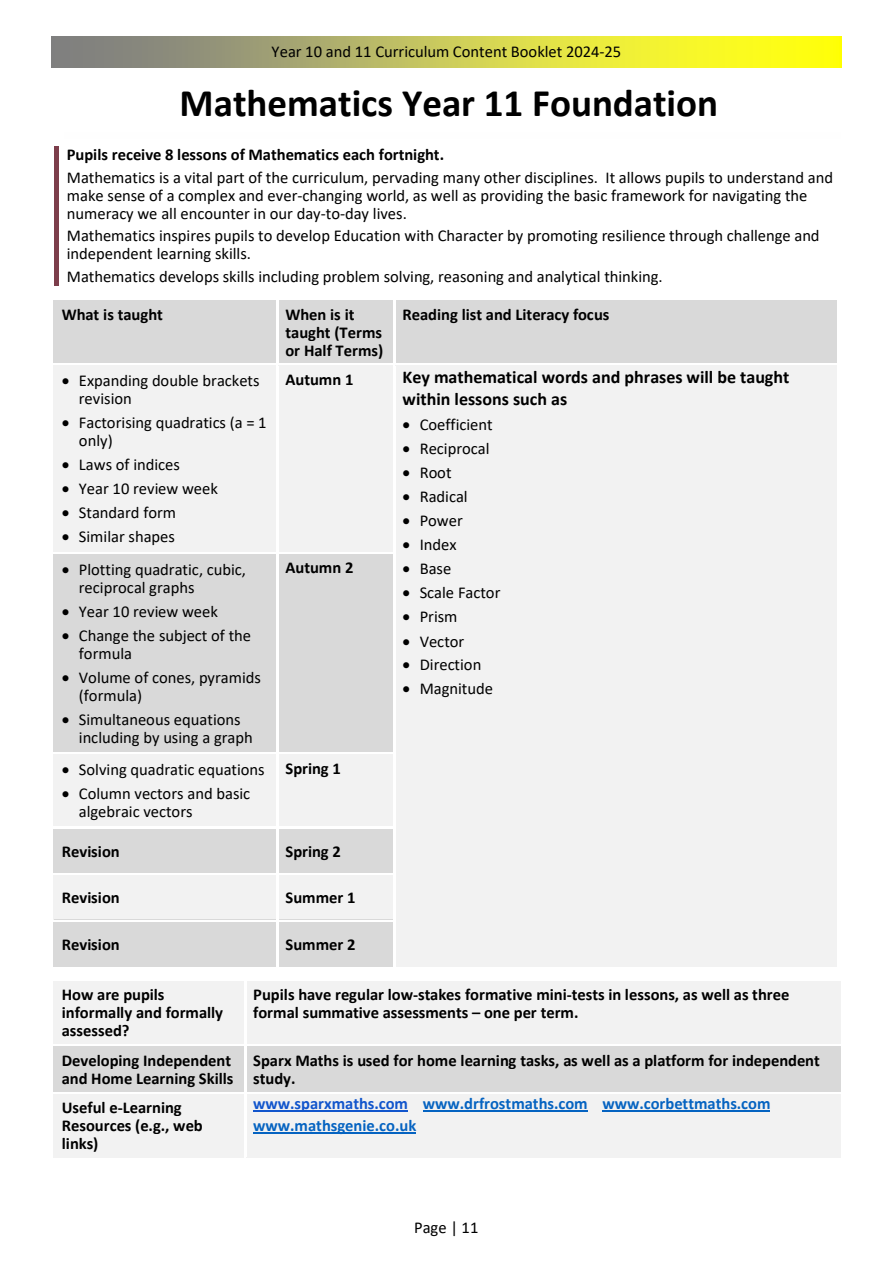
<style>
.page{position:relative;width:893px;height:1264px;background:#fff}
.page>*{position:absolute;margin:0;border:0;box-sizing:border-box;transform-origin:0 0}
.t1{font:700 39px "Calibri";color:#000}
.t2{font:700 18px/21.9px "Calibri";color:#000}
.t3{font:16.5px/18px "Calibri";color:#000}
.t4{font:700 16.5px/18px "Calibri";letter-spacing:-.005em;color:#000}
.t5{font:700 16.5px "Calibri";color:#0563c1}
.s1{color:#15c}
</style>
<div class="page">
<svg style="left:51px;top:36px;width:790px;height:31px;background:#c5c553"></svg>
<div style="left:54px;top:146px;width:5px;height:22px;background:#7c3e4b"></div>
<div style="left:54px;top:168px;width:5px;height:18px;background:#7c3e4b"></div>
<div style="left:54px;top:186px;width:5px;height:18px;background:#7c3e4b"></div>
<div style="left:54px;top:204px;width:5px;height:23px;background:#7c3e4b"></div>
<div style="left:54px;top:227px;width:5px;height:18px;background:#7c3e4b"></div>
<div style="left:54px;top:245px;width:5px;height:22px;background:#7c3e4b"></div>
<div style="left:54px;top:267px;width:5px;height:18px;background:#7c3e4b"></div>
<div style="left:54px;top:300px;width:222px;height:63px;background:#d9d9d9"></div>
<div style="left:278px;top:300px;width:115px;height:63px;background:#d9d9d9"></div>
<div style="left:395px;top:300px;width:442px;height:63px;background:#d9d9d9"></div>
<div style="left:54px;top:366px;width:222px;height:186px;background:#f2f2f2"></div>
<div style="left:278px;top:366px;width:115px;height:186px;background:#f2f2f2"></div>
<div style="left:395px;top:366px;width:442px;height:600px;background:#f2f2f2"></div>
<div style="left:54px;top:554px;width:222px;height:198px;background:#d9d9d9"></div>
<div style="left:278px;top:554px;width:115px;height:198px;background:#d9d9d9"></div>
<div style="left:54px;top:754px;width:222px;height:72px;background:#f2f2f2"></div>
<div style="left:278px;top:754px;width:115px;height:72px;background:#f2f2f2"></div>
<div style="left:54px;top:828px;width:222px;height:45px;background:#d9d9d9"></div>
<div style="left:278px;top:828px;width:115px;height:45px;background:#d9d9d9"></div>
<div style="left:54px;top:875px;width:222px;height:44px;background:#f2f2f2"></div>
<div style="left:278px;top:875px;width:115px;height:44px;background:#f2f2f2"></div>
<div style="left:54px;top:922px;width:222px;height:44px;background:#d9d9d9"></div>
<div style="left:278px;top:922px;width:115px;height:44px;background:#d9d9d9"></div>
<hr style="left:54px;top:921px;width:222px;height:1px;background:#d9d9d9">
<hr style="left:278px;top:921px;width:115px;height:1px;background:#d9d9d9">
<div style="left:54px;top:981px;width:190px;height:63px;background:#f2f2f2"></div>
<div style="left:246px;top:981px;width:594px;height:63px;background:#f2f2f2"></div>
<div style="left:54px;top:1046px;width:190px;height:45px;background:#d9d9d9"></div>
<div style="left:246px;top:1046px;width:594px;height:45px;background:#d9d9d9"></div>
<div style="left:54px;top:1093px;width:190px;height:63px;background:#f2f2f2"></div>
<div style="left:246px;top:1093px;width:594px;height:63px;background:#f2f2f2"></div>
<hr style="left:253px;top:1110px;width:155px;height:1px;background:#15c">
<hr style="left:423px;top:1110px;width:164px;height:1px;background:#0563c1">
<hr style="left:602px;top:1110px;width:168px;height:1px;background:#0563c1">
<hr style="left:253px;top:1132px;width:163px;height:1px;background:#0563c1">
<p class="t3" style="left:271px;top:42px;width:351px">Year 10 and 11 Curriculum Content Booklet 2024-25</p>
<p class="t1" style="left:179px;top:75px;width:540px">Mathematics Year 11 Foundation</p>
<p class="t4" style="left:67px;top:146px;width:379px">Pupils receive 8 lessons of Mathematics each fortnight.</p>
<p class="t3" style="left:67px;top:168px;width:767px">Mathematics is a vital part of the curriculum, pervading many other disciplines. It allows pupils to understand and make sense of a complex and ever-changing world, as well as providing the basic framework for navigating the numeracy we all encounter in our day-to-day lives.</p>
<p class="t3" style="left:67px;top:226px;width:754px">Mathematics inspires pupils to develop Education with Character by promoting resilience through challenge and independent learning skills.</p>
<p class="t3" style="left:67px;top:267px;width:597px">Mathematics develops skills including problem solving, reasoning and analytical thinking.</p>
<p class="t4" style="left:62px;top:305px;width:103px">What is taught</p>
<p class="t4" style="left:285px;top:305px;width:99px">When is it taught (Terms or Half Terms)</p>
<p class="t4" style="left:402px;top:305px;width:208px">Reading list and Literacy focus</p>
<p class="t3" style="left:79px;top:371px;width:182px;text-indent:-17px">• Expanding double brackets revision</p>
<p class="t3" style="left:79px;top:413px;width:189px;text-indent:-17px">• Factorising quadratics (a = 1 only)</p>
<p class="t3" style="left:62px;top:455px;width:120px">• Laws of indices</p>
<p class="t3" style="left:62px;top:479px;width:158px">• Year 10 review week</p>
<p class="t3" style="left:62px;top:503px;width:116px">• Standard form</p>
<p class="t3" style="left:62px;top:527px;width:115px">• Similar shapes</p>
<p class="t4" style="left:285px;top:370px;width:69px">Autumn 1</p>
<p class="t2" style="left:402px;top:366px;width:388px">Key mathematical words and phrases will be taught within lessons such as</p>
<p class="t3" style="left:402px;top:415px;width:91px">• Coefficient</p>
<p class="t3" style="left:402px;top:439px;width:88px">• Reciprocal</p>
<p class="t3" style="left:402px;top:463px;width:51px">• Root</p>
<p class="t3" style="left:402px;top:487px;width:67px">• Radical</p>
<p class="t3" style="left:402px;top:511px;width:62px">• Power</p>
<p class="t3" style="left:402px;top:535px;width:55px">• Index</p>
<p class="t3" style="left:402px;top:559px;width:50px">• Base</p>
<p class="t3" style="left:402px;top:583px;width:99px">• Scale Factor</p>
<p class="t3" style="left:402px;top:607px;width:56px">• Prism</p>
<p class="t3" style="left:402px;top:631px;width:63px">• Vector</p>
<p class="t3" style="left:402px;top:655px;width:80px">• Direction</p>
<p class="t3" style="left:402px;top:679px;width:92px">• Magnitude</p>
<p class="t4" style="left:285px;top:558px;width:69px">Autumn 2</p>
<p class="t3" style="left:79px;top:559px;width:169px;text-indent:-17px">• Plotting quadratic, cubic, reciprocal graphs</p>
<p class="t3" style="left:62px;top:601px;width:158px">• Year 10 review week</p>
<p class="t3" style="left:79px;top:625px;width:174px;text-indent:-17px">• Change the subject of the formula</p>
<p class="t3" style="left:79px;top:667px;width:183px;text-indent:-17px">• Volume of cones, pyramids (formula)</p>
<p class="t3" style="left:79px;top:709px;width:175px;text-indent:-17px">• Simultaneous equations including by using a graph</p>
<p class="t3" style="left:62px;top:760px;width:204px">• Solving quadratic equations</p>
<p class="t3" style="left:79px;top:784px;width:173px;text-indent:-17px">• Column vectors and basic algebraic vectors</p>
<p class="t4" style="left:285px;top:758px;width:57px">Spring 1</p>
<p class="t4" style="left:62px;top:841px;width:60px">Revision</p>
<p class="t4" style="left:285px;top:841px;width:57px">Spring 2</p>
<p class="t4" style="left:62px;top:888px;width:60px">Revision</p>
<p class="t4" style="left:285px;top:888px;width:71px">Summer 1</p>
<p class="t4" style="left:62px;top:934px;width:60px">Revision</p>
<p class="t4" style="left:285px;top:934px;width:71px">Summer 2</p>
<p class="t4" style="left:62px;top:985px;width:163px">How are pupils informally and formally assessed?</p>
<p class="t4" style="left:253px;top:985px;width:537px">Pupils have regular low-stakes formative mini-tests in lessons, as well as three formal summative assessments – one per term.</p>
<p class="t4" style="left:62px;top:1050px;width:173px">Developing Independent and Home Learning Skills</p>
<p class="t4" style="left:253px;top:1050px;width:568px">Sparx Maths is used for home learning tasks, as well as a platform for independent study.</p>
<p class="t4" style="left:62px;top:1098px;width:142px">Useful e-Learning<br>Resources (e.g., web links)</p>
<p class="t5" style="left:253px;top:1091px;width:518px"><span class="s1">www.sparxmaths.com</span> www.drfrostmaths.com www.corbettmaths.com</p>
<p class="t5" style="left:253px;top:1113px;width:164px">www.mathsgenie.co.uk</p>
<p class="t3" style="left:414px;top:1218px;width:66px">Page | 11</p>
</div>
